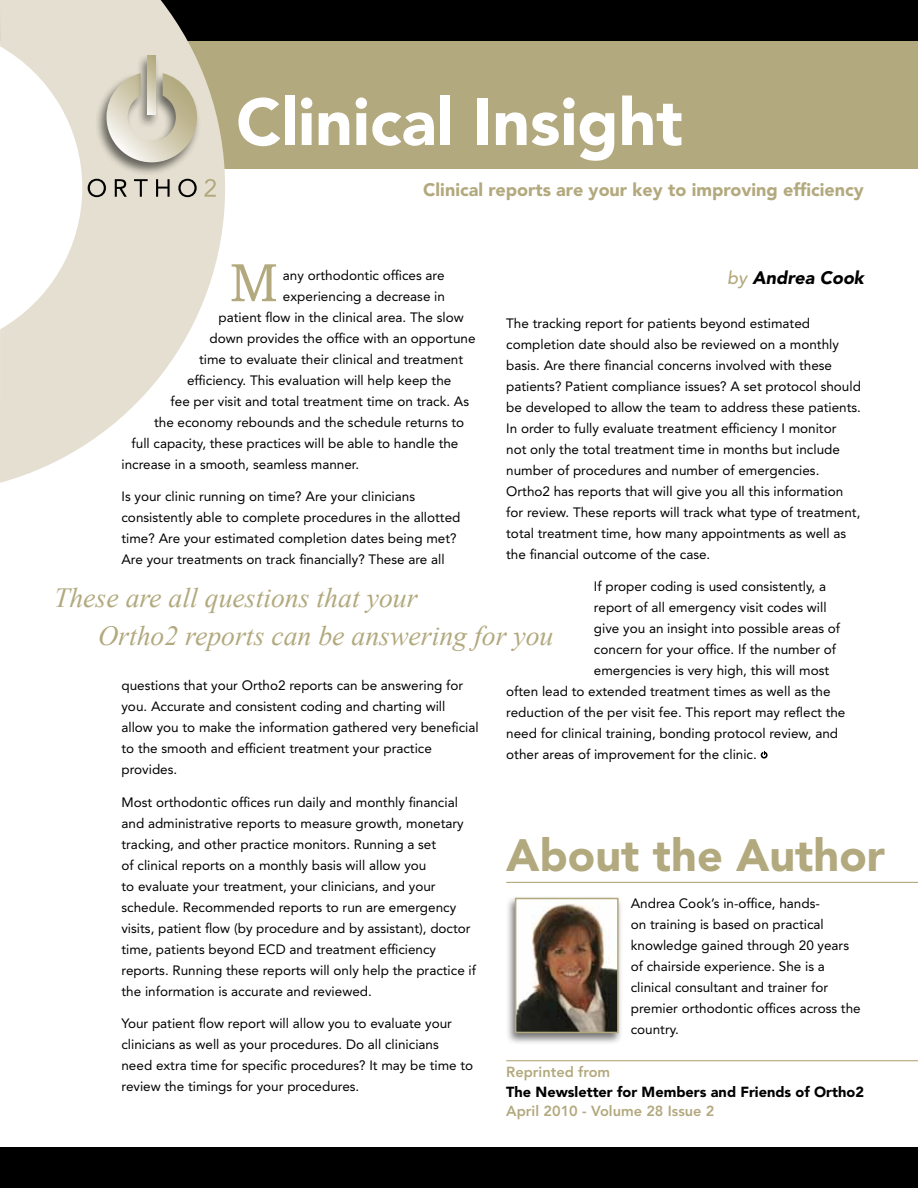
<style>
.page{position:relative;width:918px;height:1188px;background:#fff}
.page>*{position:absolute;margin:0;border:0;box-sizing:border-box;transform-origin:0 0}
.t1{font:900 65.55px "Avenir LT Std";color:#fff}
.t2{font:54.15px "Bookman Old Style";color:#b3a97e}
.t3{font:900 45px "Avenir LT Std";color:#b3a97e}
.t4{font:italic 27.75px "Times New Roman";color:#b2a97e}
.t5{font:900 18px "Avenir LT Std";color:#b3a97e}
.t6{font:italic 900 18px "Avenir LT Std";color:#000}
.t7{font:900 14.55px "Avenir LT Std";color:#000}
.t8{font:800 14.55px "Avenir LT Std";color:#b3a97e}
.t9{font:13.5px/21px "Avenir LT Std";color:#000}
.s1{font-weight:500;color:#b3a97e}
</style>
<div class="page">
<svg style="left:761px;top:751px;width:7px;height:8px"></svg>
<hr style="left:506px;top:1060px;width:412px;height:1px;background:#b3a97e">
<div style="left:0;top:1148px;width:918px;height:40px;background:#000"></div>
<div style="left:171px;top:0;width:747px;height:169px;background:#b3a97e"></div>
<div style="left:0;top:0;width:918px;height:40px;background:#000"></div>
<svg style="left:0;top:0;width:225px;height:483px;fill:#e4dfd0"></svg>
<div style="left:95px;top:71px;width:106px;height:104px;background:#000;opacity:.55"></div>
<svg style="left:106px;top:73px;width:91px;height:89px;background:#cdc8b4"></svg>
<div style="left:136px;top:54px;width:24px;height:75px;background:#000;opacity:.55"></div>
<svg style="left:148px;top:56px;width:8px;height:59px"></svg>
<svg style="left:88px;top:179px;width:18px;height:18px"></svg>
<svg style="left:115px;top:179px;width:12px;height:18px"></svg>
<svg style="left:134px;top:179px;width:14px;height:18px"></svg>
<svg style="left:156px;top:179px;width:14px;height:18px"></svg>
<svg style="left:178px;top:179px;width:19px;height:18px"></svg>
<svg style="left:205px;top:179px;width:11px;height:18px"></svg>
<hr style="left:506px;top:882px;width:412px;height:1px;background:#b3a97e">
<div style="left:505px;top:895px;width:118px;height:149px;background:#000;opacity:.55"></div>
<img style="left:518px;top:901px;width:98px;height:129px">
<div style="left:515px;top:898px;width:104px;height:135px;border:2px solid #b2a97e"></div>
<h1 class="t1" style="left:236px;top:83px;width:448px">Clinical Insight</h1>
<h3 class="t5" style="left:423px;top:179px;width:442px">Clinical reports are your key to improving efficiency</h3>
<h2 class="t2" style="left:229px;top:247px;width:51px">M</h2>
<p class="t9" style="left:283px;top:265px;width:163px">any orthodontic offices are</p>
<h3 class="t6" style="left:727px;top:266px;width:138px"><span class="s1">by</span> Andrea Cook</h3>
<p class="t9" style="left:283px;top:286px;width:164px">experiencing a decrease in</p>
<p class="t9" style="left:219px;top:307px;width:247px">patient flow in the clinical area. The slow</p>
<p class="t9" style="left:210px;top:328px;width:267px">down provides the office with an opportune</p>
<p class="t9" style="left:199px;top:349px;width:266px">time to evaluate their clinical and treatment</p>
<p class="t9" style="left:187px;top:370px;width:266px">efficiency. This evaluation will help keep the</p>
<p class="t9" style="left:171px;top:391px;width:300px">fee per visit and total treatment time on track. As</p>
<p class="t9" style="left:154px;top:412px;width:312px">the economy rebounds and the schedule returns to</p>
<p class="t9" style="left:132px;top:433px;width:328px">full capacity, these practices will be able to handle the</p>
<p class="t9" style="left:121px;top:454px;width:239px">increase in a smooth, seamless manner.</p>
<p class="t9" style="left:121px;top:486px;width:340px">Is your clinic running on time? Are your clinicians consistently able to complete procedures in the allotted time? Are your estimated completion dates being met?<br>Are your treatments on track financially? These are all</p>
<p class="t9" style="left:506px;top:313px;width:356px">The tracking report for patients beyond estimated completion date should also be reviewed on a monthly basis. Are there financial concerns involved with these patients? Patient compliance issues? A set protocol should be developed to allow the team to address these patients.<br>In order to fully evaluate treatment efficiency I monitor<br>not only the total treatment time in months but include number of procedures and number of emergencies.<br>Ortho2 has reports that will give you all this information for review. These reports will track what type of treatment, total treatment time, how many appointments as well as the financial outcome of the case.</p>
<p class="t9" style="left:594px;top:576px;width:234px">If proper coding is used consistently, a</p>
<p class="t9" style="left:594px;top:597px;width:234px">report of all emergency visit codes will</p>
<p class="t9" style="left:594px;top:618px;width:248px">give you an insight into possible areas of</p>
<p class="t9" style="left:594px;top:639px;width:244px">concern for your office. If the number of</p>
<p class="t9" style="left:594px;top:660px;width:237px">emergencies is very high, this will most</p>
<p class="t9" style="left:506px;top:681px;width:326px">often lead to extended treatment times as well as the</p>
<p class="t9" style="left:506px;top:702px;width:341px">reduction of the per visit fee. This report may reflect the</p>
<p class="t9" style="left:506px;top:723px;width:333px">need for clinical training, bonding protocol review, and</p>
<p class="t9" style="left:506px;top:744px;width:252px">other areas of improvement for the clinic.</p>
<h3 class="t4" style="left:54px;top:579px;width:365px">These are all questions that your</h3>
<h3 class="t4" style="left:98px;top:617px;width:457px">Ortho2 reports can be answering for you</h3>
<p class="t9" style="left:121px;top:675px;width:359px">questions that your Ortho2 reports can be answering for you. Accurate and consistent coding and charting will allow you to make the information gathered very beneficial to the smooth and efficient treatment your practice provides.</p>
<p class="t9" style="left:121px;top:791px;width:356px">Most orthodontic offices run daily and monthly financial and administrative reports to measure growth, monetary tracking, and other practice monitors. Running a set<br>of clinical reports on a monthly basis will allow you<br>to evaluate your treatment, your clinicians, and your schedule. Recommended reports to run are emergency visits, patient flow (by procedure and by assistant), doctor time, patients beyond ECD and treatment efficiency reports. Running these reports will only help the practice if the information is accurate and reviewed.</p>
<p class="t9" style="left:121px;top:1013px;width:353px">Your patient flow report will allow you to evaluate your clinicians as well as your procedures. Do all clinicians<br>need extra time for specific procedures? It may be time to review the timings for your procedures.</p>
<h3 class="t3" style="left:506px;top:828px;width:380px">About the Author</h3>
<p class="t9" style="left:631px;top:893px;width:231px">Andrea Cook’s in-office, hands-<br>on training is based on practical knowledge gained through 20 years of chairside experience. She is a clinical consultant and trainer for premier orthodontic offices across the country.</p>
<p class="t8" style="left:506px;top:1064px;width:106px">Reprinted from</p>
<p class="t7" style="left:506px;top:1083px;width:359px">The Newsletter for Members and Friends of Ortho2</p>
<p class="t8" style="left:506px;top:1103px;width:210px">April 2010 - Volume 28 Issue 2</p>
</div>
